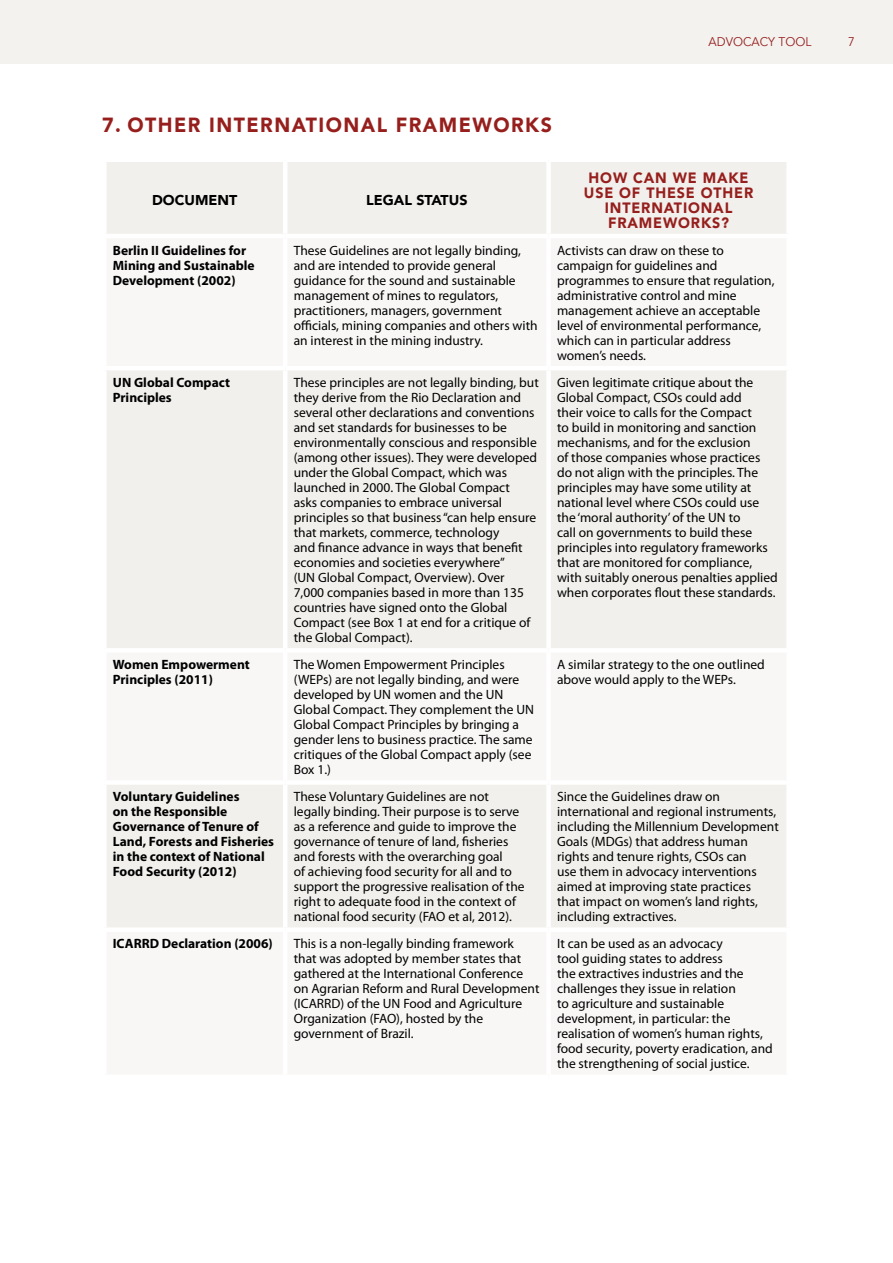
<style>
.page{position:relative;width:893px;height:1263px;background:#fff}
.page>*{position:absolute;margin:0;border:0;box-sizing:border-box;transform-origin:0 0}
.t1{font:900 20.4px "Avenir";letter-spacing:.075em;color:#961f1d;scale:.95 1}
.t2{font:900 15px/15px "Avenir";letter-spacing:.06em;color:#961f1d;scale:.95 1}
.t3{font:900 14.25px "Avenir";color:#000}
.t4{font:13.5px/15px "Myriad Pro";color:#000}
.t5{font:700 13.5px/15px "Myriad Pro";color:#000}
.t6{font:12.6px "Avenir";color:#961f1d;scale:.95 1}
</style>
<div class="page">
<div style="left:0;top:0;width:893px;height:64px;background:#f3f2ef"></div>
<div style="left:107px;top:162px;width:679px;height:72px;background:#f1f0ec"></div>
<svg style="left:107px;top:370px;width:679px;height:557px;fill:#f1f0ec"></svg>
<hr style="left:283px;top:162px;width:4px;height:72px;background:#fff">
<div style="left:546px;top:162px;width:5px;height:72px;background:#fff"></div>
<hr style="left:283px;top:370px;width:4px;height:278px;background:#fff">
<div style="left:546px;top:370px;width:5px;height:278px;background:#fff"></div>
<hr style="left:283px;top:653px;width:4px;height:127px;background:#fff">
<div style="left:546px;top:653px;width:5px;height:127px;background:#fff"></div>
<hr style="left:283px;top:785px;width:4px;height:142px;background:#fff">
<div style="left:546px;top:785px;width:5px;height:142px;background:#fff"></div>
<div style="left:102px;top:648px;width:183px;height:5px;background:#fff"></div>
<div style="left:285px;top:648px;width:264px;height:5px;background:#fff"></div>
<div style="left:549px;top:648px;width:242px;height:5px;background:#fff"></div>
<div style="left:102px;top:780px;width:183px;height:5px;background:#fff"></div>
<div style="left:285px;top:780px;width:264px;height:5px;background:#fff"></div>
<div style="left:549px;top:780px;width:242px;height:5px;background:#fff"></div>
<h1 class="t1" style="left:102px;top:107px;width:137px">7. OTHER INTERNATIONAL</h1>
<h1 class="t1" style="left:396px;top:107px;width:32px">FRAMEWORKS</h1>
<p class="t3" style="left:152px;top:188px;width:23px">DOCUMENT</p>
<p class="t3" style="left:366px;top:188px;width:18px">LEGAL</p>
<p class="t3" style="left:416px;top:188px;width:10px">STATUS</p>
<p class="t6" style="left:709px;top:34px;width:110px">ADVOCACY TOOL</p>
<p class="t6" style="left:848px;top:34px;width:9px">7</p>
<p class="t2" style="left:589px;top:169px;width:15px">HOW</p>
<p class="t2" style="left:633px;top:169px;width:13px">CAN</p>
<p class="t2" style="left:673px;top:169px;width:45px">WE MAKE</p>
<p class="t2" style="left:584px;top:184px;width:11px">USE</p>
<p class="t2" style="left:619px;top:184px;width:61px">OF THESE</p>
<p class="t2" style="left:701px;top:184px;width:46px">OTHER</p>
<p class="t2" style="left:605px;top:199px;width:27px">INTERNATIONAL<br>FRAMEWORKS</p>
<p class="t2" style="left:721px;top:214px;width:10px">?</p>
<p class="t5" style="left:113px;top:242px;width:143px">Berlin II Guidelines for<br>Mining and Sustainable<br>Development (2002)</p>
<p class="t4" style="left:294px;top:242px;width:245px">These Guidelines are not legally binding, and are intended to provide general guidance for the sound and sustainable management of mines to regulators, practitioners, managers, government officials, mining companies and others with an interest in the mining industry.</p>
<p class="t4" style="left:557px;top:242px;width:219px">Activists can draw on these to campaign for guidelines and programmes to ensure that regulation, administrative control and mine management achieve an acceptable level of environmental performance, which can in particular address women’s needs.</p>
<p class="t5" style="left:113px;top:374px;width:119px">UN Global Compact<br>Principles</p>
<p class="t4" style="left:294px;top:375px;width:247px">These principles are not legally binding, but they derive from the Rio Declaration and several other declarations and conventions and set standards for businesses to be environmentally conscious and responsible (among other issues). They were developed under the Global Compact, which was launched in 2000. The Global Compact<br>asks companies to embrace universal principles so that business “can help ensure that markets, commerce, technology<br>and finance advance in ways that benefit economies and societies everywhere”<br>(UN Global Compact, Overview). Over<br>7,000 companies based in more than 135 countries have signed onto the Global Compact (see Box 1 at end for a critique of the Global Compact).</p>
<p class="t4" style="left:557px;top:374px;width:222px">Given legitimate critique about the Global Compact, CSOs could add<br>their voice to calls for the Compact<br>to build in monitoring and sanction mechanisms, and for the exclusion<br>of those companies whose practices do not align with the principles. The principles may have some utility at national level where CSOs could use the ‘moral authority’ of the UN to<br>call on governments to build these principles into regulatory frameworks that are monitored for compliance, with suitably onerous penalties applied when corporates flout these standards.</p>
<p class="t5" style="left:113px;top:656px;width:139px">Women Empowerment<br>Principles (2011)</p>
<p class="t4" style="left:294px;top:657px;width:242px">The Women Empowerment Principles (WEPs) are not legally binding, and were developed by UN women and the UN Global Compact. They complement the UN Global Compact Principles by bringing a gender lens to business practice. The same critiques of the Global Compact apply (see Box 1.)</p>
<p class="t4" style="left:557px;top:657px;width:209px">A similar strategy to the one outlined above would apply to the WEPs.</p>
<p class="t5" style="left:113px;top:788px;width:163px">Voluntary Guidelines<br>on the Responsible<br>Governance of Tenure of<br>Land, Forests and Fisheries in the context of National<br>Food Security (2012)</p>
<p class="t4" style="left:294px;top:789px;width:232px">These Voluntary Guidelines are not legally binding. Their purpose is to serve as a reference and guide to improve the governance of tenure of land, fisheries and forests with the overarching goal<br>of achieving food security for all and to support the progressive realisation of the right to adequate food in the context of national food security (FAO et al, 2012).</p>
<p class="t4" style="left:557px;top:789px;width:223px">Since the Guidelines draw on international and regional instruments, including the Millennium Development Goals (MDGs) that address human rights and tenure rights, CSOs can<br>use them in advocacy interventions aimed at improving state practices<br>that impact on women’s land rights, including extractives.</p>
<p class="t5" style="left:113px;top:936px;width:161px">ICARRD Declaration (2006)</p>
<p class="t4" style="left:294px;top:936px;width:247px">This is a non-legally binding framework that was adopted by member states that gathered at the International Conference on Agrarian Reform and Rural Development (ICARRD) of the UN Food and Agriculture Organization (FAO), hosted by the government of Brazil.</p>
<p class="t4" style="left:557px;top:936px;width:217px">It can be used as an advocacy<br>tool guiding states to address<br>the extractives industries and the challenges they issue in relation<br>to agriculture and sustainable development, in particular: the realisation of women’s human rights, food security, poverty eradication, and the strengthening of social justice.</p>
</div>
